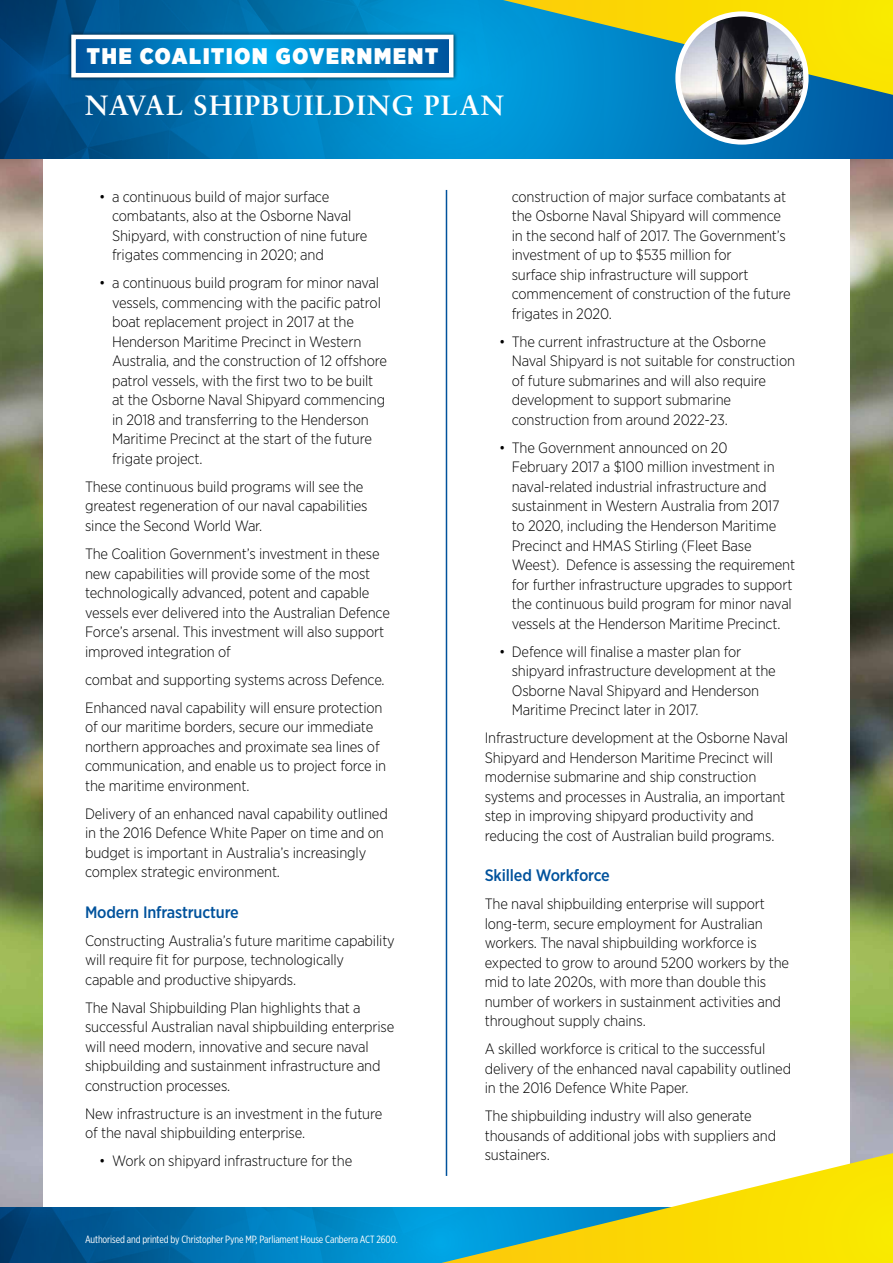
<style>
.page{position:relative;width:893px;height:1263px;background:#fff}
.page>*{position:absolute;margin:0;border:0;box-sizing:border-box;transform-origin:0 0}
.t1{font:700 27.9px "Sabon LT Std";letter-spacing:.05em;color:#fff}
.t2{font:900 22.65px "Gotham Narrow";letter-spacing:.08em;color:#fff}
.t3{font:500 16.5px "Gotham Narrow";letter-spacing:-.01em;color:#00529c}
.t4{font:300 15px/19.5px "Gotham Narrow";letter-spacing:-.01em;color:#000}
.t5{font:10.5px "Gotham X Narrow";letter-spacing:-.01em;color:#fff}
</style>
<div class="page">
<img style="left:850px;top:159px;width:43px;height:994px">
<img style="left:0;top:159px;width:43px;height:1049px">
<hr style="left:446px;top:190px;width:1px;height:986px;background:#00529c">
<img style="left:0;top:1208px;width:441px;height:55px">
<svg style="left:441px;top:1153px;width:452px;height:110px"></svg>
<svg style="left:604px;top:95px;width:289px;height:64px;background:#0571b5"></svg>
<img style="left:0;top:0;width:604px;height:159px">
<div style="left:67px;top:31px;width:391px;height:51px;background:#000;opacity:.75"></div>
<svg style="left:76px;top:40px;width:372px;height:32px;background:#007ec2"></svg>
<div style="left:71px;top:35px;width:382px;height:42px;border:4px solid #fff"></div>
<svg style="left:503px;top:0;width:390px;height:95px;background:#7fb667"></svg>
<img style="left:678px;top:14px;width:128px;height:128px;border-radius:64px">
<div style="left:675px;top:11px;width:134px;height:134px;border:5px solid #fff;border-radius:50%"></div>
<h2 class="t2" style="left:87px;top:41px;width:353px">THE COALITION GOVERNMENT</h2>
<h1 class="t1" style="left:85px;top:88px;width:421px">NAVAL SHIPBUILDING PLAN</h1>
<p class="t4" style="left:112px;top:187px;width:257px;text-indent:-13px">• a continuous build of major surface combatants, also at the Osborne Naval Shipyard, with construction of nine future frigates commencing in 2020; and</p>
<p class="t4" style="left:112px;top:273px;width:277px;text-indent:-13px">• a continuous build program for minor naval vessels, commencing with the pacific patrol boat replacement project in 2017 at the Henderson Maritime Precinct in Western Australia, and the construction of 12 offshore patrol vessels, with the first two to be built at the Osborne Naval Shipyard commencing in 2018 and transferring to the Henderson Maritime Precinct at the start of the future frigate project.</p>
<p class="t4" style="left:85px;top:477px;width:284px">These continuous build programs will see the greatest regeneration of our naval capabilities since the Second World War.</p>
<p class="t4" style="left:85px;top:544px;width:306px">The Coalition Government’s investment in these new capabilities will provide some of the most technologically advanced, potent and capable vessels ever delivered into the Australian Defence Force’s arsenal. This investment will also support improved integration of</p>
<p class="t4" style="left:85px;top:665px;width:301px;line-height:28px">combat and supporting systems across Defence.<br>Enhanced naval capability will ensure protection</p>
<p class="t4" style="left:85px;top:717px;width:303px">of our maritime borders, secure our immediate northern approaches and proximate sea lines of communication, and enable us to project force in the maritime environment.</p>
<p class="t4" style="left:85px;top:803px;width:304px">Delivery of an enhanced naval capability outlined in the 2016 Defence White Paper on time and on budget is important in Australia’s increasingly complex strategic environment.</p>
<p class="t3" style="left:85px;top:901px;width:155px">Modern Infrastructure</p>
<p class="t4" style="left:85px;top:930px;width:311px">Constructing Australia’s future maritime capability will require fit for purpose, technologically capable and productive shipyards.</p>
<p class="t4" style="left:85px;top:997px;width:311px">The Naval Shipbuilding Plan highlights that a successful Australian naval shipbuilding enterprise will need modern, innovative and secure naval shipbuilding and sustainment infrastructure and construction processes.</p>
<p class="t4" style="left:85px;top:1103px;width:299px">New infrastructure is an investment in the future of the naval shipbuilding enterprise.</p>
<p class="t4" style="left:99px;top:1151px;width:255px">• Work on shipyard infrastructure for the</p>
<p class="t5" style="left:85px;top:1233px;width:314px">Authorised and printed by Christopher Pyne MP, Parliament House Canberra ACT 2600.</p>
<p class="t4" style="left:512px;top:187px;width:280px">construction of major surface combatants at the Osborne Naval Shipyard will commence in the second half of 2017. The Government’s investment of up to $535 million for<br>surface ship infrastructure will support commencement of construction of the future frigates in 2020.</p>
<p class="t4" style="left:512px;top:332px;width:285px;text-indent:-13px">• The current infrastructure at the Osborne Naval Shipyard is not suitable for construction of future submarines and will also require development to support submarine construction from around 2022-23.</p>
<p class="t4" style="left:512px;top:438px;width:285px;text-indent:-13px">• The Government announced on 20<br>February 2017 a $100 million investment in naval-related industrial infrastructure and sustainment in Western Australia from 2017 to 2020, including the Henderson Maritime Precinct and HMAS Stirling (Fleet Base Weest). Defence is assessing the requirement for further infrastructure upgrades to support the continuous build program for minor naval vessels at the Henderson Maritime Precinct.</p>
<p class="t4" style="left:512px;top:641px;width:266px;text-indent:-13px">• Defence will finalise a master plan for shipyard infrastructure development at the Osborne Naval Shipyard and Henderson Maritime Precinct later in 2017.</p>
<p class="t4" style="left:485px;top:728px;width:305px">Infrastructure development at the Osborne Naval Shipyard and Henderson Maritime Precinct will modernise submarine and ship construction systems and processes in Australia, an important step in improving shipyard productivity and reducing the cost of Australian build programs.</p>
<p class="t3" style="left:485px;top:865px;width:127px">Skilled Workforce</p>
<p class="t4" style="left:485px;top:894px;width:306px">The naval shipbuilding enterprise will support long-term, secure employment for Australian workers. The naval shipbuilding workforce is expected to grow to around 5200 workers by the mid to late 2020s, with more than double this number of workers in sustainment activities and throughout supply chains.</p>
<p class="t4" style="left:485px;top:1039px;width:308px">A skilled workforce is critical to the successful delivery of the enhanced naval capability outlined in the 2016 Defence White Paper.</p>
<p class="t4" style="left:485px;top:1106px;width:293px">The shipbuilding industry will also generate thousands of additional jobs with suppliers and sustainers.</p>
</div>
